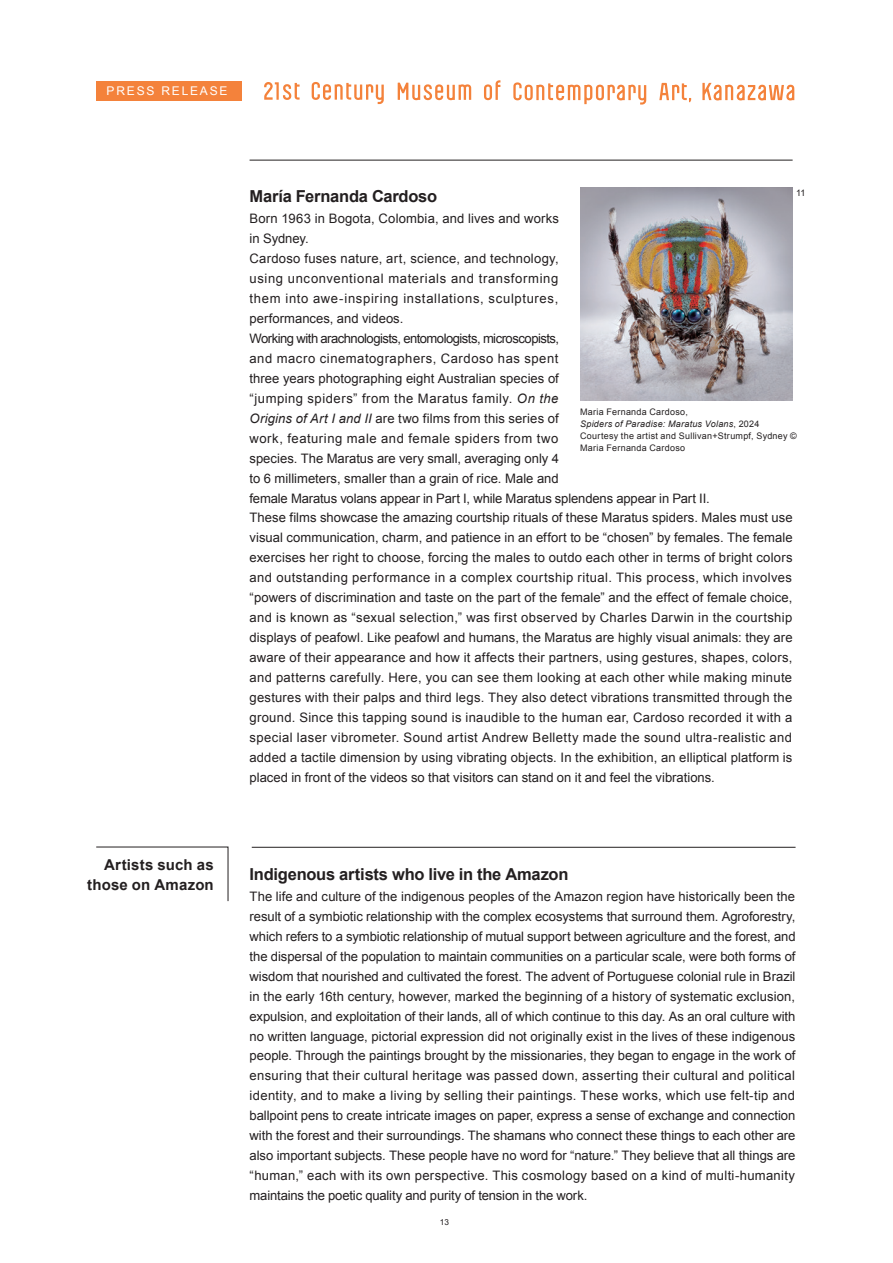
<style>
.page{position:relative;width:893px;height:1263px;background:#fff}
.page>*{position:absolute;margin:0;border:0;box-sizing:border-box;transform-origin:0 0}
.t1{font:700 16.5px "Arial";letter-spacing:-.015em;color:#231f20}
.t2{font:700 15px/19.5px "Arial";letter-spacing:.01em;color:#231f20;text-align:right}
.t3{font:13.05px/20px "Arial";letter-spacing:.015em;color:#231f20}
.t4{font:12px "Arial";letter-spacing:.15em;color:#fff}
.t5{font:9px/12px "Arial";letter-spacing:.03em;color:#231f20}
.t6{font:8.25px "Arial";color:#231f20}
.s1{font-style:italic}
</style>
<div class="page">
<svg style="left:312px;top:82px;width:72px;height:22px"></svg>
<svg style="left:264px;top:82px;width:36px;height:18px"></svg>
<svg style="left:484px;top:80px;width:16px;height:20px"></svg>
<svg style="left:398px;top:83px;width:73px;height:17px"></svg>
<svg style="left:659px;top:83px;width:32px;height:19px"></svg>
<svg style="left:513px;top:82px;width:133px;height:23px"></svg>
<svg style="left:702px;top:83px;width:92px;height:17px"></svg>
<div style="left:96px;top:81px;width:146px;height:19px;background:#f4823b"></div>
<hr style="left:250px;top:160px;width:543px;height:1px;background:#231f20">
<img style="left:580px;top:188px;width:213px;height:213px">
<svg style="left:96px;top:847px;width:132px;height:54px"></svg>
<hr style="left:252px;top:847px;width:544px;height:1px;background:#231f20">
<p class="t4" style="left:107px;top:84px;width:122px">PRESS RELEASE</p>
<p class="t5" style="left:796px;top:187px;width:11px">11</p>
<p class="t1" style="left:250px;top:187px;width:189px">María Fernanda Cardoso</p>
<p class="t3" style="left:250px;top:209px;width:545px">Born 1963 in Bogota, Colombia, and lives and works<br>in Sydney.<br>Cardoso fuses nature, art, science, and technology,<br>using unconventional materials and transforming<br>them into awe-inspiring installations, sculptures,<br>performances, and videos.<br>Working with arachnologists, entomologists, microscopists,<br>and macro cinematographers, Cardoso has spent<br>three years photographing eight Australian species of<br>“jumping spiders” from the Maratus family. <span class="s1">On the<br>Origins of Art I and II</span> are two films from this series of<br>work, featuring male and female spiders from two<br>species. The Maratus are very small, averaging only 4<br>to 6 millimeters, smaller than a grain of rice. Male and<br>female Maratus volans appear in Part I, while Maratus splendens appear in Part II.<br>These films showcase the amazing courtship rituals of these Maratus spiders. Males must use visual communication, charm, and patience in an effort to be “chosen” by females. The female exercises her right to choose, forcing the males to outdo each other in terms of bright colors and outstanding performance in a complex courtship ritual. This process, which involves “powers of discrimination and taste on the part of the female” and the effect of female choice, and is known as “sexual selection,” was first observed by Charles Darwin in the courtship displays of peafowl. Like peafowl and humans, the Maratus are highly visual animals: they are aware of their appearance and how it affects their partners, using gestures, shapes, colors, and patterns carefully. Here, you can see them looking at each other while making minute gestures with their palps and third legs. They also detect vibrations transmitted through the ground. Since this tapping sound is inaudible to the human ear, Cardoso recorded it with a special laser vibrometer. Sound artist Andrew Belletty made the sound ultra-realistic and added a tactile dimension by using vibrating objects. In the exhibition, an elliptical platform is placed in front of the videos so that visitors can stand on it and feel the vibrations.</p>
<p class="t5" style="left:580px;top:406px;width:218px">Maria Fernanda Cardoso,<br><span class="s1">Spiders of Paradise: Maratus Volans</span>, 2024<br>Courtesy the artist and Sullivan+Strumpf, Sydney © Maria Fernanda Cardoso</p>
<p class="t2" style="left:87px;top:855px;width:128px">Artists such as those on Amazon</p>
<p class="t1" style="left:250px;top:865px;width:320px">Indigenous artists who live in the Amazon</p>
<p class="t3" style="left:250px;top:886px;width:547px;text-align:justify">The life and culture of the indigenous peoples of the Amazon region have historically been the result of a symbiotic relationship with the complex ecosystems that surround them. Agroforestry, which refers to a symbiotic relationship of mutual support between agriculture and the forest, and the dispersal of the population to maintain communities on a particular scale, were both forms of wisdom that nourished and cultivated the forest. The advent of Portuguese colonial rule in Brazil in the early 16th century, however, marked the beginning of a history of systematic exclusion, expulsion, and exploitation of their lands, all of which continue to this day. As an oral culture with no written language, pictorial expression did not originally exist in the lives of these indigenous people. Through the paintings brought by the missionaries, they began to engage in the work of ensuring that their cultural heritage was passed down, asserting their cultural and political identity, and to make a living by selling their paintings. These works, which use felt-tip and ballpoint pens to create intricate images on paper, express a sense of exchange and connection with the forest and their surroundings. The shamans who connect these things to each other are also important subjects. These people have no word for “nature.” They believe that all things are “human,” each with its own perspective. This cosmology based on a kind of multi-humanity maintains the poetic quality and purity of tension in the work.</p>
<p class="t6" style="left:440px;top:1217px;width:11px">13</p>
</div>
